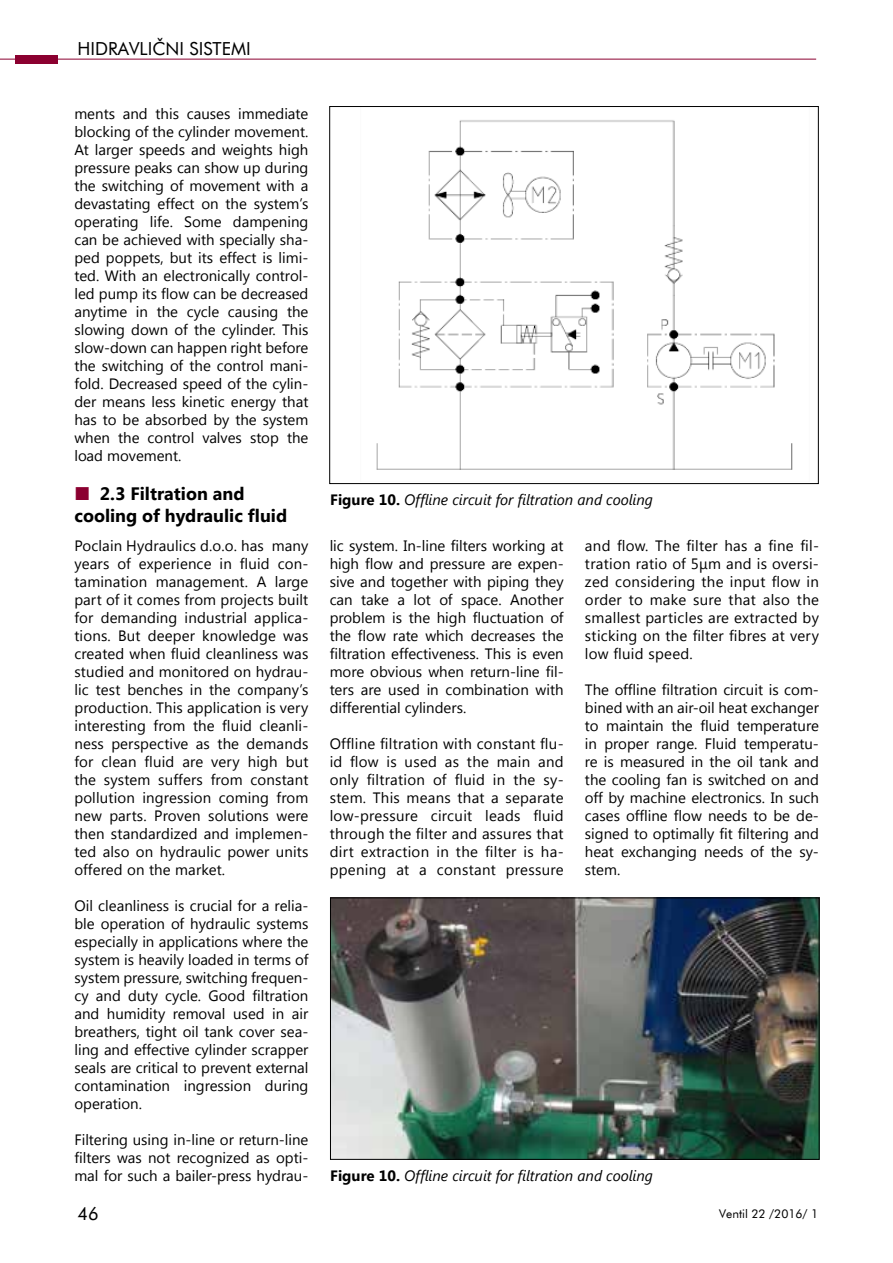
<style>
.page{position:relative;width:893px;height:1263px;background:#fff}
.page>*{position:absolute;margin:0;border:0;box-sizing:border-box;transform-origin:0 0}
.t1{font:700 18px/21.6px "Segoe UI";color:#000}
.t2{font:18px "Futura BT";color:#000}
.t3{font:15px/18px "Segoe UI";color:#000;text-align:justify}
.t4{font:italic 15px "Segoe UI";color:#000}
.t5{font:12px "Futura BT";color:#000}
.s1{font-size:18.3px;color:#8b0030}
.s2{font-weight:700;font-style:normal}
</style>
<div class="page">
<hr style="left:0;top:59px;width:816px;height:1px;background:#8b0030">
<div style="left:15px;top:55px;width:43px;height:8px;background:#8b0030"></div>
<img style="left:376px;top:120px;width:417px;height:350px">
<img style="left:332px;top:900px;width:485px;height:257px">
<div style="left:330px;top:898px;width:489px;height:261px;border:1px solid #000"></div>
<p class="t2" style="left:78px;top:38px;width:175px">HIDRAVLIČNI SISTEMI</p>
<p class="t3" style="left:74px;top:104px;width:236px">ments and this causes immediate blocking of the cylinder movement.<br>At larger speeds and weights high pressure peaks can show up during the switching of movement with a devastating effect on the system’s operating life. Some dampening can be achieved with specially sha&shy;ped poppets, but its effect is limi&shy;ted. With an electronically control&shy;led pump its flow can be decreased anytime in the cycle causing the slowing down of the cylinder. This slow-down can happen right before the switching of the control mani&shy;fold. Decreased speed of the cylin&shy;der means less kinetic energy that has to be absorbed by the system when the control valves stop the load movement.</p>
<p class="t1" style="left:74px;top:482px;width:214px"><span class="s1">■</span> 2.3 Filtration and cooling of hydraulic fluid</p>
<p class="t3" style="left:74px;top:536px;width:236px">Poclain Hydraulics d.o.o. has many years of experience in fluid con&shy;tamination management. A large part of it comes from projects built for demanding industrial applica&shy;tions. But deeper knowledge was created when fluid cleanliness was studied and monitored on hydrau&shy;lic test benches in the company’s production. This application is very interesting from the fluid cleanli&shy;ness perspective as the demands for clean fluid are very high but the system suffers from constant pollution ingression coming from new parts. Proven solutions were then standardized and implemen&shy;ted also on hydraulic power units offered on the market.</p>
<p class="t3" style="left:74px;top:896px;width:236px">Oil cleanliness is crucial for a relia&shy;ble operation of hydraulic systems especially in applications where the system is heavily loaded in terms of system pressure, switching frequen&shy;cy and duty cycle. Good filtration and humidity removal used in air breathers, tight oil tank cover sea&shy;ling and effective cylinder scrapper seals are critical to prevent external contamination ingression during operation.</p>
<p class="t3" style="left:74px;top:1130px;width:235px">Filtering using in-line or return-line filters was not recognized as opti&shy;mal for such a bailer-press hydrau-</p>
<p class="t4" style="left:330px;top:490px;width:324px"><span class="s2">Figure 10.</span> Offline circuit for filtration and cooling</p>
<p class="t3" style="left:330px;top:536px;width:236px">lic system. In-line filters working at high flow and pressure are expen&shy;sive and together with piping they can take a lot of space. Another problem is the high fluctuation of the flow rate which decreases the filtration effectiveness. This is even more obvious when return-line fil&shy;ters are used in combination with differential cylinders.</p>
<p class="t3" style="left:330px;top:734px;width:236px">Offline filtration with constant flu&shy;id flow is used as the main and only filtration of fluid in the sy&shy;stem. This means that a separate low-pressure circuit leads fluid through the filter and assures that dirt extraction in the filter is ha&shy;ppening at a constant pressure</p>
<p class="t3" style="left:585px;top:536px;width:236px">and flow. The filter has a fine fil&shy;tration ratio of 5μm and is oversi&shy;zed considering the input flow in order to make sure that also the smallest particles are extracted by sticking on the filter fibres at very low fluid speed.</p>
<p class="t3" style="left:585px;top:680px;width:236px">The offline filtration circuit is com&shy;bined with an air-oil heat exchanger to maintain the fluid temperature in proper range. Fluid temperatu&shy;re is measured in the oil tank and the cooling fan is switched on and off by machine electronics. In such cases offline flow needs to be de&shy;signed to optimally fit filtering and heat exchanging needs of the sy&shy;stem.</p>
<p class="t4" style="left:330px;top:1165px;width:324px"><span class="s2">Figure 10.</span> Offline circuit for filtration and cooling</p>
<p class="t2" style="left:77px;top:1203px;width:23px">46</p>
<p class="t5" style="left:719px;top:1206px;width:100px">Ventil 22 /2016/ 1</p>
</div>
